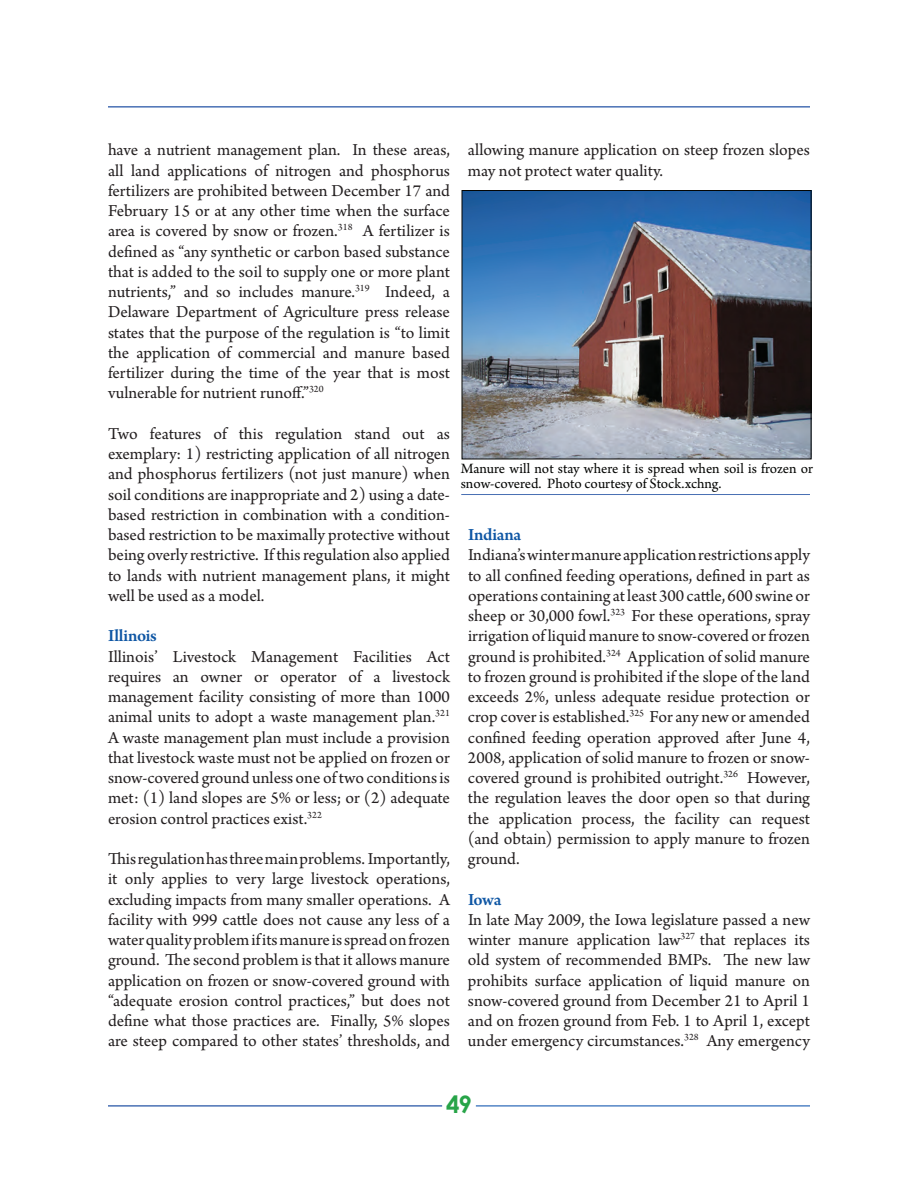
<style>
.page{position:relative;width:918px;height:1188px;background:#fff}
.page>*{position:absolute;margin:0;border:0;box-sizing:border-box;transform-origin:0 0}
.t1{font:700 24px "Century Gothic";color:#27a448}
.t2{font:600 18px "Arno Pro";letter-spacing:-.015em;color:#0e56a4}
.t3{font:17.7px/20.2px "Arno Pro";color:#231f20;text-align:justify}
.t4{font:15px/15px "Arno Pro";letter-spacing:-.005em;color:#040503}
</style>
<div class="page">
<hr style="left:108px;top:1105px;width:334px;height:2px;background:#4970b4">
<hr style="left:476px;top:1105px;width:334px;height:2px;background:#5385c5">
<hr style="left:461px;top:494px;width:349px;height:1px;background:#4970b4">
<hr style="left:108px;top:106px;width:702px;height:2px;background:#4970b4">
<img style="left:464px;top:192px;width:345px;height:265px">
<div style="left:462px;top:190px;width:349px;height:269px;border:1px solid #040503"></div>
<p class="t3" style="left:108px;top:141px;width:344px">have a nutrient management plan. In these areas, all land applications of nitrogen and phosphorus fertilizers are prohibited between December 17 and February 15 or at any other time when the surface area is covered by snow or frozen.<sup>318</sup> A fertilizer is defined as “any synthetic or carbon based substance that is added to the soil to supply one or more plant nutrients,” and so includes manure.<sup>319</sup> Indeed, a Delaware Department of Agriculture press release states that the purpose of the regulation is “to limit the application of commercial and manure based fertilizer during the time of the year that is most vulnerable for nutrient runoff.”<sup>320</sup></p>
<p class="t3" style="left:108px;top:424px;width:344px">Two features of this regulation stand out as exemplary: 1) restricting application of all nitrogen and phosphorus fertilizers (not just manure) when soil conditions are inappropriate and 2) using a date&shy;based restriction in combination with a condition&shy;based restriction to be maximally protective without being overly restrictive. If this regulation also applied to lands with nutrient management plans, it might well be used as a model.</p>
<p class="t2" style="left:108px;top:625px;width:50px">Illinois</p>
<p class="t3" style="left:108px;top:647px;width:344px">Illinois’ Livestock Management Facilities Act requires an owner or operator of a livestock management facility consisting of more than 1000 animal units to adopt a waste management plan.<sup>321<br></sup>A waste management plan must include a provision that livestock waste must not be applied on frozen or snow-covered ground unless one of two conditions is met: (1) land slopes are 5% or less; or (2) adequate erosion control practices exist.<sup>322</sup></p>
<p class="t3" style="left:108px;top:849px;width:344px">This regulation has three main problems. Importantly, it only applies to very large livestock operations, excluding impacts from many smaller operations. A facility with 999 cattle does not cause any less of a water quality problem if its manure is spread on frozen ground. The second problem is that it allows manure application on frozen or snow-covered ground with “adequate erosion control practices,” but does not define what those practices are. Finally, 5% slopes are steep compared to other states’ thresholds, and</p>
<p class="t3" style="left:468px;top:141px;width:344px">allowing manure application on steep frozen slopes may not protect water quality.</p>
<p class="t4" style="left:461px;top:462px;width:354px">Manure will not stay where it is spread when soil is frozen or snow-covered. Photo courtesy of Stock.xchng.</p>
<p class="t2" style="left:468px;top:524px;width:55px">Indiana</p>
<p class="t3" style="left:468px;top:546px;width:344px">Indiana’s winter manure application restrictions apply to all confined feeding operations, defined in part as operations containing at least 300 cattle, 600 swine or sheep or 30,000 fowl.<sup>323</sup> For these operations, spray irrigation of liquid manure to snow-covered or frozen ground is prohibited.<sup>324</sup> Application of solid manure to frozen ground is prohibited if the slope of the land exceeds 2%, unless adequate residue protection or crop cover is established.<sup>325</sup> For any new or amended confined feeding operation approved after June 4, 2008, application of solid manure to frozen or snow&shy;covered ground is prohibited outright.<sup>326</sup> However, the regulation leaves the door open so that during the application process, the facility can request (and obtain) permission to apply manure to frozen ground.</p>
<p class="t2" style="left:468px;top:889px;width:35px">Iowa</p>
<p class="t3" style="left:468px;top:910px;width:344px">In late May 2009, the Iowa legislature passed a new winter manure application law<sup>327</sup> that replaces its old system of recommended BMPs. The new law prohibits surface application of liquid manure on snow-covered ground from December 21 to April 1 and on frozen ground from Feb. 1 to April 1, except under emergency circumstances.<sup>328</sup> Any emergency</p>
<h1 class="t1" style="left:446px;top:1089px;width:27px">49</h1>
</div>
